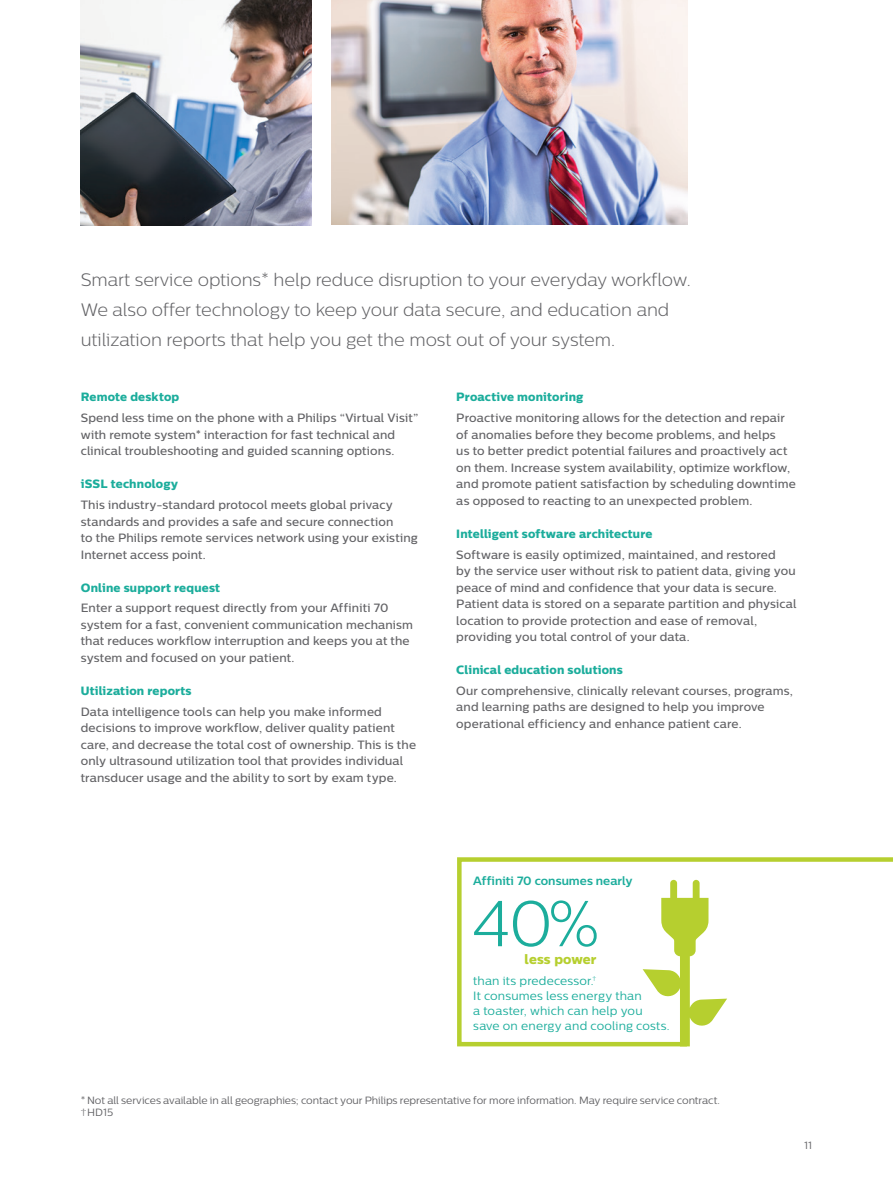
<style>
.page{position:relative;width:893px;height:1187px;background:#fff}
.page>*{position:absolute;margin:0;border:0;box-sizing:border-box;transform-origin:0 0}
.t1{font:300 64.5px "Centrale Sans";color:#1cad9c}
.t2{font:300 18px/30px "Centrale Sans";letter-spacing:-.005em;color:#636366}
.t3{font:13.5px "Centrale Sans X Bold";letter-spacing:.01em;color:#b6cf2f}
.t4{font:500 12px/16.5px "Centrale Sans";letter-spacing:.01em;color:#636366}
.t5{font:12px "Centrale Sans X Bold";letter-spacing:.01em;color:#1cad9c}
.t6{font:12px/15px "Centrale Sans";letter-spacing:.015em;color:#1cad9c}
.t7{font:700 12px "Centrale Sans";color:#1cad9c}
.t8{font:10.5px/12px "Centrale Sans";letter-spacing:-.01em;color:#636366}
</style>
<div class="page">
<img style="left:331px;top:0;width:356px;height:225px">
<img style="left:81px;top:0;width:230px;height:225px">
<svg style="left:457px;top:857px;width:436px;height:190px"></svg>
<h2 class="t2" style="left:81px;top:264px;width:611px">Smart service options* help reduce disruption to your everyday workflow.<br>We also offer technology to keep your data secure, and education and utilization reports that help you get the most out of your system.</h2>
<p class="t5" style="left:81px;top:389px;width:100px">Remote desktop</p>
<p class="t4" style="left:81px;top:409px;width:339px">Spend less time on the phone with a Philips “Virtual Visit” with remote system* interaction for fast technical and clinical troubleshooting and guided scanning options.</p>
<p class="t5" style="left:81px;top:476px;width:99px">iSSL technology</p>
<p class="t4" style="left:81px;top:496px;width:339px">This industry-standard protocol meets global privacy standards and provides a safe and secure connection<br>to the Philips remote services network using your existing Internet access point.</p>
<p class="t5" style="left:81px;top:579px;width:141px">Online support request</p>
<p class="t4" style="left:81px;top:599px;width:334px">Enter a support request directly from your Affiniti 70 system for a fast, convenient communication mechanism that reduces workflow interruption and keeps you at the system and focused on your patient.</p>
<p class="t5" style="left:81px;top:683px;width:112px">Utilization reports</p>
<p class="t4" style="left:81px;top:703px;width:337px">Data intelligence tools can help you make informed decisions to improve workflow, deliver quality patient care, and decrease the total cost of ownership. This is the only ultrasound utilization tool that provides individual transducer usage and the ability to sort by exam type.</p>
<p class="t5" style="left:456px;top:390px;width:129px">Proactive monitoring</p>
<p class="t4" style="left:456px;top:409px;width:341px">Proactive monitoring allows for the detection and repair of anomalies before they become problems, and helps<br>us to better predict potential failures and proactively act on them. Increase system availability, optimize workflow, and promote patient satisfaction by scheduling downtime as opposed to reacting to an unexpected problem.</p>
<p class="t5" style="left:456px;top:526px;width:198px">Intelligent software architecture</p>
<p class="t4" style="left:456px;top:546px;width:342px">Software is easily optimized, maintained, and restored<br>by the service user without risk to patient data, giving you peace of mind and confidence that your data is secure.<br>Patient data is stored on a separate partition and physical location to provide protection and ease of removal, providing you total control of your data.</p>
<p class="t5" style="left:456px;top:662px;width:168px">Clinical education solutions</p>
<p class="t4" style="left:456px;top:682px;width:338px">Our comprehensive, clinically relevant courses, programs, and learning paths are designed to help you improve operational efficiency and enhance patient care.</p>
<p class="t7" style="left:473px;top:873px;width:161px">Affiniti 70 consumes nearly</p>
<h1 class="t1" style="left:471px;top:886px;width:130px">40%</h1>
<p class="t3" style="left:525px;top:950px;width:73px">less power</p>
<p class="t6" style="left:473px;top:972px;width:198px">than its predecessor.<sup>†<br></sup>It consumes less energy than<br>a toaster, which can help you save on energy and cooling costs.</p>
<p class="t8" style="left:81px;top:1094px;width:640px">* Not all services available in all geographies; contact your Philips representative for more information. May require service contract. †HD15</p>
<p class="t8" style="left:804px;top:1138px;width:9px">11</p>
</div>
